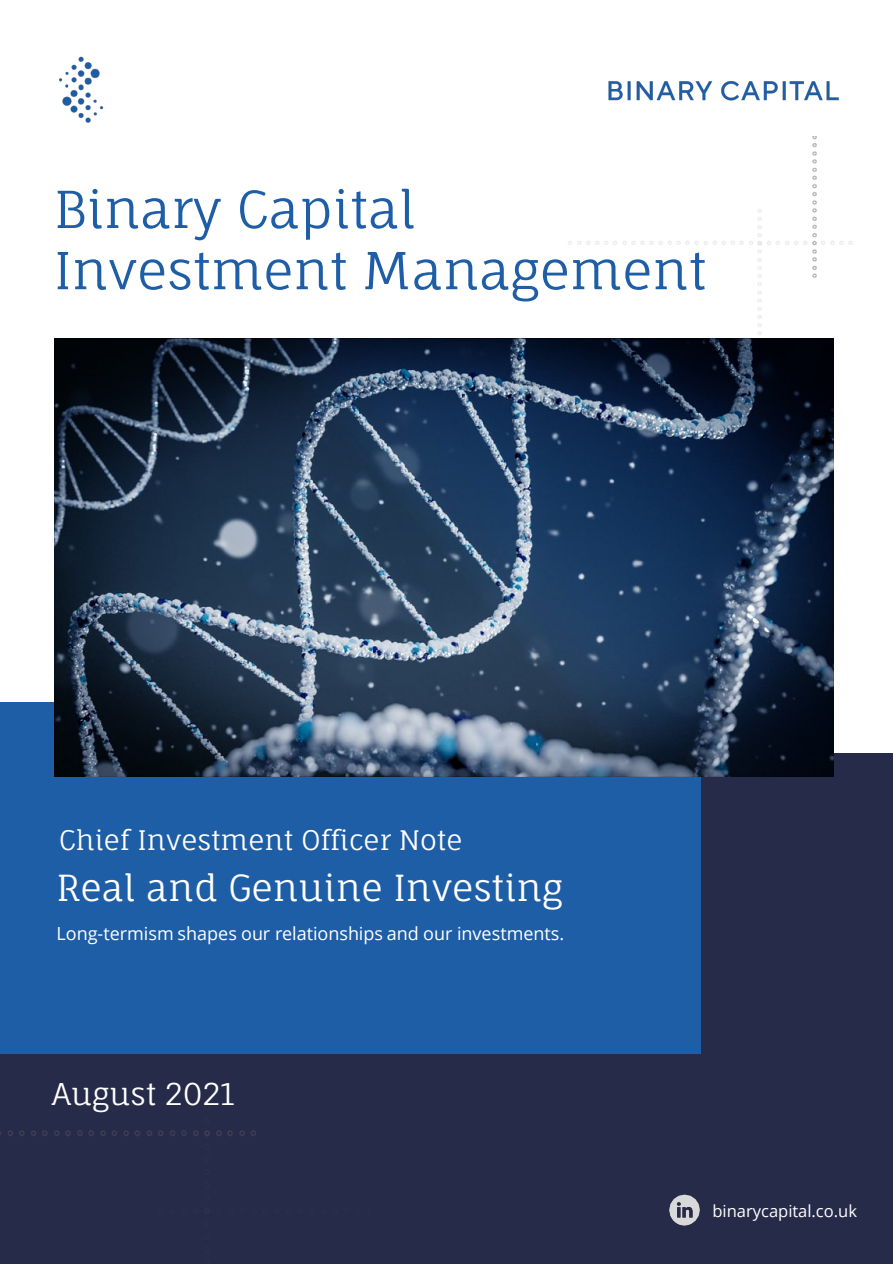
<style>
.page{position:relative;width:893px;height:1264px;background:#fff}
.page>*{position:absolute;margin:0;border:0;box-sizing:border-box;transform-origin:0 0}
.t1{font:51px/61.2px "Fauna One";color:#1e5ea7}
.t2{font:36px "Fauna One";color:#fff}
.t3{font:30px "Fauna One";color:#fff}
.t4{font:27px "Fauna One";color:#fff}
.t5{font:18px "Open Sans";letter-spacing:-.005em;color:#fff}
.t6{font:16.5px "Open Sans";letter-spacing:-.005em;color:#fff}
</style>
<div class="page">
<div style="left:0;top:753px;width:892px;height:510px;background:#252b49"></div>
<div style="left:0;top:702px;width:700px;height:350px;background:#1e5ea7"></div>
<img style="left:0;top:1130px;width:256px;height:6px">
<img style="left:568px;top:136px;width:284px;height:329px">
<img style="left:59px;top:56px;width:45px;height:67px">
<img style="left:608px;top:81px;width:231px;height:20px">
<svg style="left:669px;top:1194px;width:31px;height:31px"></svg>
<img style="left:54px;top:338px;width:779px;height:438px">
<h2 class="t1" style="left:54px;top:178px;width:654px">Binary Capital<br>Investment Management</h2>
<p class="t4" style="left:59px;top:822px;width:405px">Chief Investment Officer Note</p>
<p class="t2" style="left:57px;top:865px;width:508px">Real and Genuine Investing</p>
<p class="t5" style="left:57px;top:920px;width:509px">Long-termism shapes our relationships and our investments.</p>
<p class="t3" style="left:52px;top:1075px;width:184px">August 2021</p>
<p class="t6" style="left:712px;top:1198px;width:146px">binarycapital.co.uk</p>
</div>
